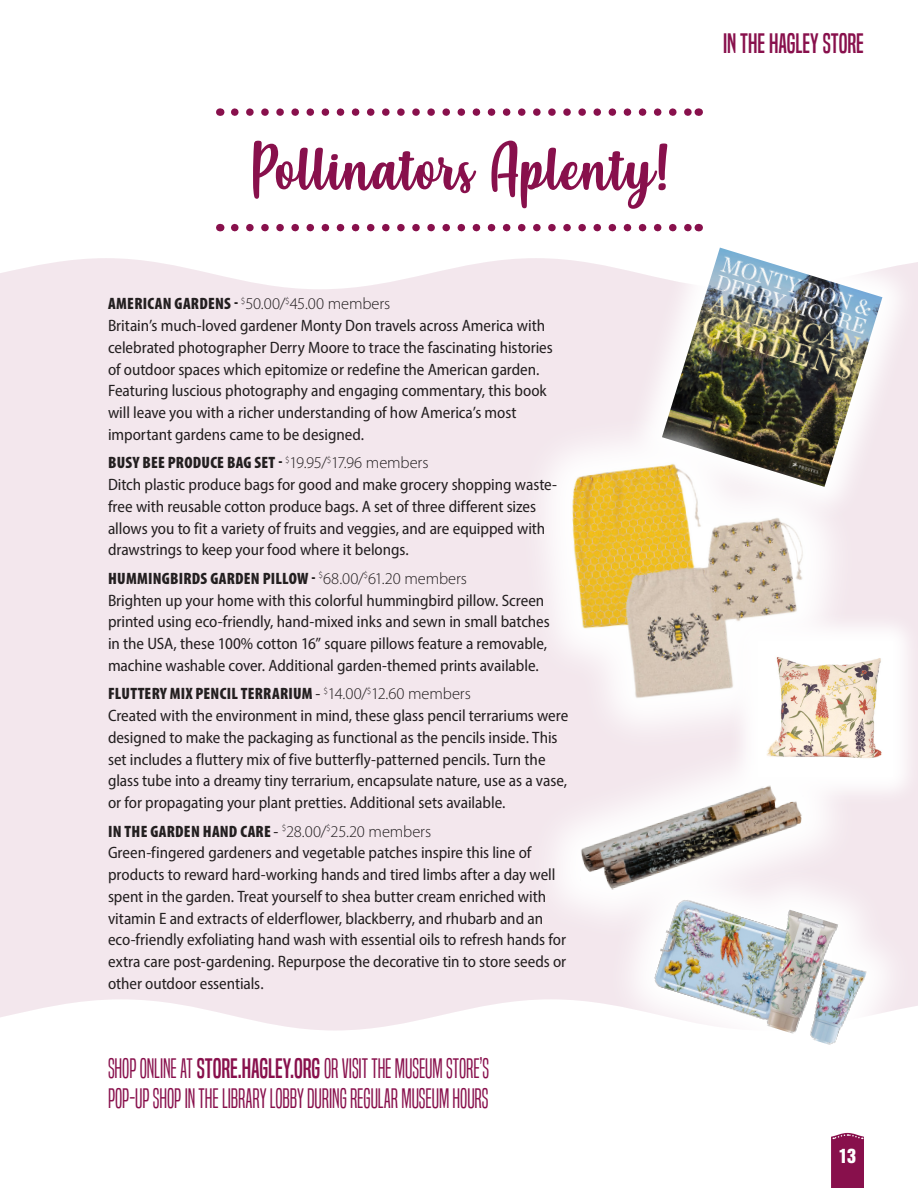
<style>
.page{position:relative;width:918px;height:1188px;background:#fff}
.page>*{position:absolute;margin:0;border:0;box-sizing:border-box;transform-origin:0 0}
.t1{font:60px "Misses";letter-spacing:.01em;color:#88104c}
.box_1{font:26.25px/30px "Built Titling Lt";letter-spacing:-.005em;color:#88104c}
.t2{font:26.25px "Built Titling Rg";color:#88104c}
.t3{font:18px "Helvetica Inserat LT Std";color:#fff}
.story_text{font:semi-condensed 16.5px/21.8px "Myriad Pro";letter-spacing:-.005em;color:#231f20}
.s1{font-weight:900;font-stretch:condensed}
.s2{font-weight:300;font-stretch:normal}
.s3{font-family:"Built Titling Rg"}
</style>
<div class="page">
<div style="left:0;top:258px;width:918px;height:773px;background:#f3e7ed"></div>
<svg style="left:831px;top:1133px;width:33px;height:55px;background:#8c1953"></svg>
<div style="left:624px;top:210px;width:294px;height:315px;background:linear-gradient(to bottom,#fcf9fa,#f0e1e8)"></div>
<img style="left:662px;top:248px;width:220px;height:239px">
<div style="left:605px;top:851px;width:310px;height:243px;background:linear-gradient(to bottom,#f0e1e8,#fff)"></div>
<img style="left:648px;top:877px;width:229px;height:172px">
<div style="left:188px;top:80px;width:542px;height:180px;background:#fff"></div>
<svg style="left:235px;top:108px;width:456px;height:8px"></svg>
<svg style="left:235px;top:224px;width:456px;height:7px"></svg>
<svg style="left:517px;top:409px;width:342px;height:344px;fill:#f3e8ed"></svg>
<img style="left:564px;top:448px;width:256px;height:258px">
<div style="left:728px;top:611px;width:190px;height:196px;background:linear-gradient(to right,#fbfbf9,#f9f2f6)"></div>
<img style="left:758px;top:642px;width:135px;height:134px">
<svg style="left:527px;top:733px;width:333px;height:209px;fill:#f4e9ee"></svg>
<img style="left:572px;top:782px;width:240px;height:111px">
<p class="t1" style="left:248px;top:129px;width:423px">Pollinators Aplenty!</p>
<p class="story_text" style="left:108px;top:293px;width:446px"><span class="s1">AMERICAN GARDENS -</span> <sup>$</sup><span class="s2">50.00/</span><sup>$</sup><span class="s2">45.00 members<br></span>Britain’s much-loved gardener Monty Don travels across America with celebrated photographer Derry Moore to trace the fascinating histories of outdoor spaces which epitomize or redefine the American garden.<br>Featuring luscious photography and engaging commentary, this book will leave you with a richer understanding of how America’s most important gardens came to be designed.</p>
<p class="story_text" style="left:108px;top:452px;width:451px"><span class="s1">BUSY BEE PRODUCE BAG SET -</span> <sup>$</sup><span class="s2">19.95/</span><sup>$</sup><span class="s2">17.96 members<br></span>Ditch plastic produce bags for good and make grocery shopping waste&shy;free with reusable cotton produce bags. A set of three different sizes allows you to fit a variety of fruits and veggies, and are equipped with drawstrings to keep your food where it belongs.</p>
<p class="story_text" style="left:108px;top:567px;width:443px"><span class="s1">HUMMINGBIRDS GARDEN PILLOW -</span> <sup>$</sup><span class="s2">68.00/</span><sup>$</sup><span class="s2">61.20 members<br></span>Brighten up your home with this colorful hummingbird pillow. Screen printed using eco-friendly, hand-mixed inks and sewn in small batches in the USA, these 100% cotton 16” square pillows feature a removable, machine washable cover. Additional garden-themed prints available.</p>
<p class="story_text" style="left:108px;top:683px;width:462px"><span class="s1">FLUTTERY MIX PENCIL TERRARIUM</span> - <sup>$</sup><span class="s2">14.00/</span><sup>$</sup><span class="s2">12.60 members<br></span>Created with the environment in mind, these glass pencil terrariums were designed to make the packaging as functional as the pencils inside. This set includes a fluttery mix of five butterfly-patterned pencils. Turn the glass tube into a dreamy tiny terrarium, encapsulate nature, use as a vase, or for propagating your plant pretties. Additional sets available.</p>
<p class="story_text" style="left:108px;top:820px;width:460px"><span class="s1">IN THE GARDEN HAND CARE</span> - <sup>$</sup><span class="s2">28.00/</span><sup>$</sup><span class="s2">25.20 members<br></span>Green-fingered gardeners and vegetable patches inspire this line of products to reward hard-working hands and tired limbs after a day well spent in the garden. Treat yourself to shea butter cream enriched with vitamin E and extracts of elderflower, blackberry, and rhubarb and an eco-friendly exfoliating hand wash with essential oils to refresh hands for extra care post-gardening. Repurpose the decorative tin to store seeds or other outdoor essentials.</p>
<p class="box_1" style="left:108px;top:1054px;width:383px">SHOP ONLINE AT <span class="s3">STORE.HAGLEY.ORG</span> OR VISIT THE MUSEUM STORE’S<br>POP-UP SHOP IN THE LIBRARY LOBBY DURING REGULAR MUSEUM HOURS</p>
<p class="t2" style="left:723px;top:28px;width:142px">IN THE HAGLEY STORE</p>
<p class="t3" style="left:839px;top:1145px;width:19px">13</p>
</div>
